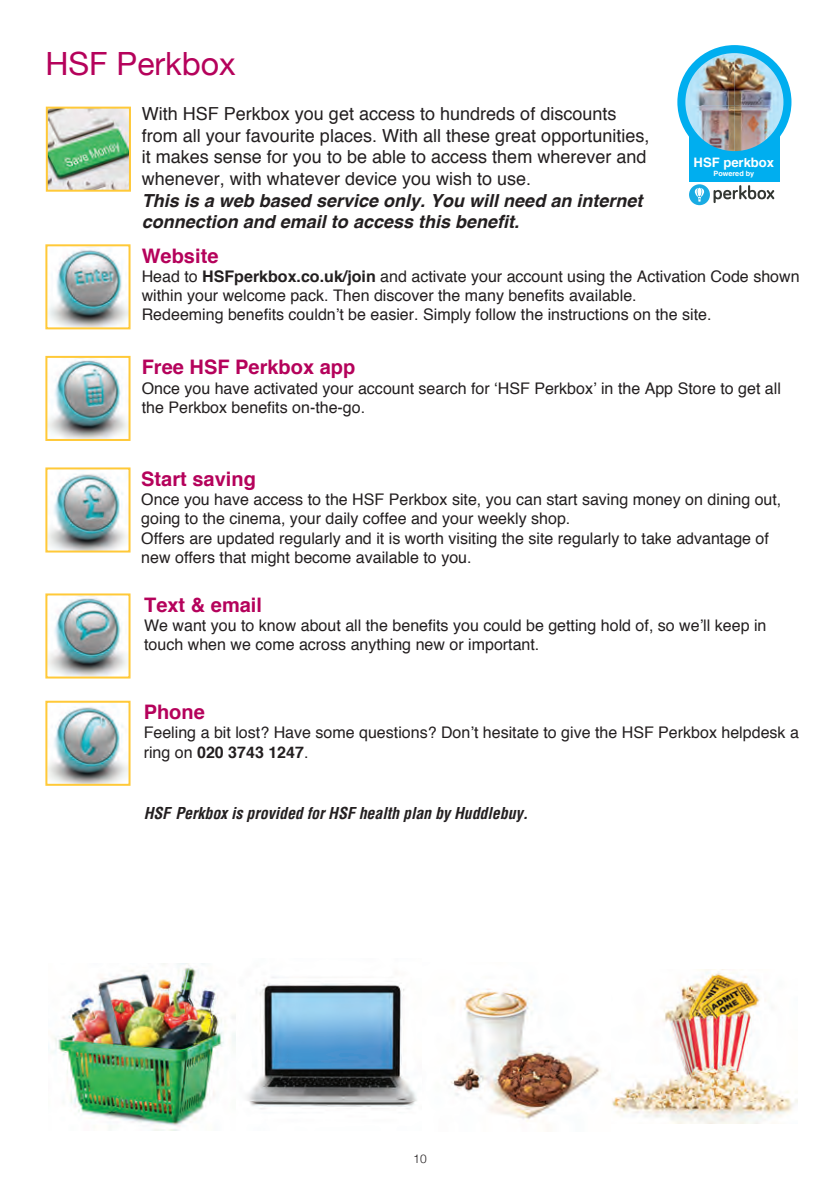
<style>
.page{position:relative;width:840px;height:1191px;background:#fff}
.page>*{position:absolute;margin:0;border:0;box-sizing:border-box;transform-origin:0 0}
.t1{font:32px "Helvetica Neue";color:#b5025b}
.t2{font:700 20px "Helvetica";color:#b5025b}
.t3{font:18px/21.6px "Helvetica";color:#231f20}
.t4{font:italic 700 18px/21.6px "Helvetica cyr";color:#231f20}
.t5{font:16px/19.2px "Helvetica";color:#231f20}
.t6{font:italic 700 condensed 16px "Helvetica";letter-spacing:-.005em;color:#231f20}
.t7{font:700 13px "Helvetica";color:#fff}
.t8{font:300 12px "Helvetica";color:#231f20}
.t9{font:700 7.2px "Helvetica";color:#fff}
.s1{font-weight:700}
</style>
<div class="page">
<img style="left:49px;top:110px;width:79px;height:79px">
<div style="left:46px;top:107px;width:85px;height:85px;border:2px solid #ffc938"></div>
<img style="left:48px;top:247px;width:79px;height:79px">
<div style="left:45px;top:244px;width:85px;height:85px;border:2px solid #ffc938"></div>
<img style="left:48px;top:360px;width:79px;height:78px">
<div style="left:45px;top:356px;width:85px;height:85px;border:2px solid #ffc938"></div>
<img style="left:48px;top:596px;width:79px;height:79px">
<div style="left:45px;top:593px;width:85px;height:85px;border:2px solid #ffc938"></div>
<img style="left:48px;top:706px;width:79px;height:77px">
<div style="left:45px;top:700px;width:85px;height:86px;border:2px solid #ffc938"></div>
<img style="left:48px;top:470px;width:79px;height:79px">
<div style="left:45px;top:467px;width:85px;height:85px;border:2px solid #ffc938"></div>
<img style="left:612px;top:969px;width:184px;height:154px">
<img style="left:235px;top:977px;width:182px;height:132px">
<img style="left:450px;top:988px;width:152px;height:134px">
<img style="left:48px;top:963px;width:187px;height:167px">
<div style="left:688px;top:124px;width:90px;height:57px;background:#00aeef"></div>
<svg style="left:689px;top:184px;width:84px;height:21px"></svg>
<svg style="left:681px;top:49px;width:106px;height:106px"></svg>
<img style="left:690px;top:55px;width:88px;height:50px">
<img style="left:690px;top:105px;width:41px;height:45px">
<img style="left:734px;top:105px;width:44px;height:45px">
<div style="left:677px;top:45px;width:114px;height:114px;border:8px solid #00aeef;border-radius:50%"></div>
<h1 class="t1" style="left:45px;top:41px;width:192px">HSF Perkbox</h1>
<p class="t3" style="left:142px;top:104px;width:509px">With HSF Perkbox you get access to hundreds of discounts from all your favourite places. With all these great opportunities, it makes sense for you to be able to access them wherever and whenever, with whatever device you wish to use.</p>
<p class="t4" style="left:142px;top:189px;width:502px">This is a web based service only. You will need an internet connection and email to access this benefit.</p>
<p class="t2" style="left:142px;top:240px;width:78px">Website</p>
<p class="t5" style="left:142px;top:267px;width:659px">Head to <span class="s1">HSFperkbox.co.uk/join</span> and activate your account using the Activation Code shown within your welcome pack. Then discover the many benefits available.<br>Redeeming benefits couldn’t be easier. Simply follow the instructions on the site.</p>
<p class="t7" style="left:693px;top:152px;width:82px">HSF perkbox</p>
<p class="t9" style="left:713px;top:168px;width:42px">Powered by</p>
<p class="t2" style="left:142px;top:351px;width:215px">Free HSF Perkbox app</p>
<p class="t5" style="left:142px;top:379px;width:640px">Once you have activated your account search for ‘HSF Perkbox’ in the App Store to get all the Perkbox benefits on-the-go.</p>
<p class="t2" style="left:141px;top:463px;width:116px">Start saving</p>
<p class="t5" style="left:141px;top:490px;width:641px">Once you have access to the HSF Perkbox site, you can start saving money on dining out, going to the cinema, your daily coffee and your weekly shop.<br>Offers are updated regularly and it is worth visiting the site regularly to take advantage of new offers that might become available to you.</p>
<p class="t2" style="left:144px;top:589px;width:119px">Text &amp; email</p>
<p class="t5" style="left:144px;top:616px;width:623px">We want you to know about all the benefits you could be getting hold of, so we’ll keep in touch when we come across anything new or important.</p>
<p class="t2" style="left:144px;top:696px;width:63px">Phone</p>
<p class="t5" style="left:144px;top:723px;width:656px">Feeling a bit lost? Have some questions? Don’t hesitate to give the HSF Perkbox helpdesk a ring on <span class="s1">020 3743 1247</span>.</p>
<p class="t6" style="left:144px;top:803px;width:385px">HSF Perkbox is provided for HSF health plan by Huddlebuy.</p>
<p class="t8" style="left:413px;top:1148px;width:15px">10</p>
</div>
